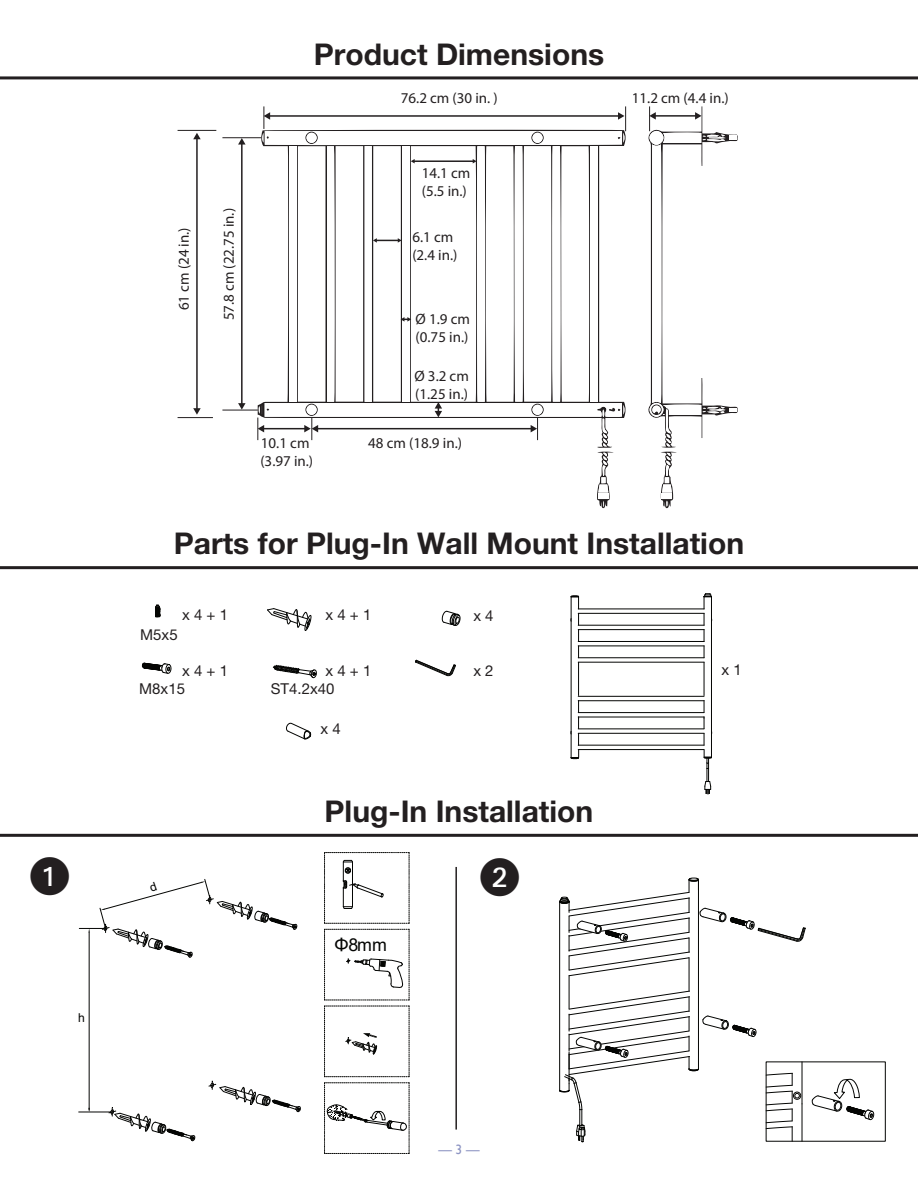
<style>
.page{position:relative;width:918px;height:1188px;background:#fff}
.page>*{position:absolute;margin:0;border:0;box-sizing:border-box;transform-origin:0 0}
.t1{font:39.3px "Deco Numbers LH Circle";color:#231f20}
.t2{font:700 30px "Helvetica Neue LT Std";color:#231f20}
.t3{font:17.85px "Arial";color:#040503}
.t4{font:15px/18px "Myriad Pro";color:#231f20}
.t5{font:15px "Helvetica Neue LT Std";color:#231f20}
.t6{font:13.5px "Gill Sans";color:#8e95c3}
.t7{font:12.15px "Arial";color:#040503}
</style>
<div class="page">
<hr style="left:0;top:76px;width:918px;height:3px;background:#231f20">
<hr style="left:0;top:566px;width:918px;height:3px;background:#231f20">
<hr style="left:241px;top:143px;width:2px;height:261px;background:#231f20">
<svg style="left:238px;top:403px;width:8px;height:7px"></svg>
<svg style="left:238px;top:138px;width:8px;height:7px"></svg>
<hr style="left:222px;top:137px;width:39px;height:1px;background:#231f20">
<hr style="left:222px;top:410px;width:36px;height:1px;background:#231f20">
<svg style="left:648px;top:106px;width:90px;height:402px"></svg>
<hr style="left:0;top:834px;width:918px;height:3px;background:#231f20">
<hr style="left:455px;top:867px;width:2px;height:263px;background:#231f20">
<hr style="left:196px;top:138px;width:2px;height:271px;background:#231f20">
<svg style="left:193px;top:408px;width:8px;height:7px"></svg>
<svg style="left:193px;top:133px;width:8px;height:6px"></svg>
<hr style="left:178px;top:130px;width:38px;height:1px;background:#231f20">
<hr style="left:178px;top:417px;width:35px;height:1px;background:#231f20">
<svg style="left:257px;top:106px;width:369px;height:402px"></svg>
<svg style="left:286px;top:722px;width:25px;height:18px"></svg>
<svg style="left:155px;top:604px;width:6px;height:14px"></svg>
<svg style="left:267px;top:608px;width:45px;height:23px"></svg>
<svg style="left:441px;top:610px;width:20px;height:16px"></svg>
<div style="left:165px;top:664px;width:7px;height:10px;border:1px solid #040503;border-radius:50%"></div>
<svg style="left:142px;top:663px;width:29px;height:11px"></svg>
<svg style="left:273px;top:665px;width:44px;height:14px"></svg>
<svg style="left:415px;top:659px;width:41px;height:17px"></svg>
<hr style="left:578px;top:629px;width:126px;height:1px;background:#040503">
<hr style="left:578px;top:625px;width:126px;height:1px;background:#040503">
<hr style="left:578px;top:646px;width:126px;height:1px;background:#040503">
<hr style="left:578px;top:641px;width:126px;height:1px;background:#040503">
<hr style="left:578px;top:662px;width:126px;height:1px;background:#040503">
<hr style="left:578px;top:657px;width:126px;height:1px;background:#040503">
<hr style="left:578px;top:700px;width:126px;height:1px;background:#040503">
<hr style="left:578px;top:696px;width:126px;height:1px;background:#040503">
<hr style="left:578px;top:717px;width:126px;height:1px;background:#040503">
<hr style="left:578px;top:712px;width:126px;height:1px;background:#040503">
<hr style="left:578px;top:733px;width:126px;height:1px;background:#040503">
<hr style="left:578px;top:729px;width:126px;height:1px;background:#040503">
<hr style="left:578px;top:749px;width:126px;height:1px;background:#040503">
<hr style="left:578px;top:745px;width:126px;height:1px;background:#040503">
<hr style="left:578px;top:613px;width:126px;height:1px;background:#040503">
<hr style="left:578px;top:609px;width:126px;height:1px;background:#040503">
<hr style="left:704px;top:662px;width:1px;height:34px;background:#040503">
<hr style="left:711px;top:597px;width:1px;height:161px;background:#040503">
<hr style="left:571px;top:597px;width:1px;height:161px;background:#040503">
<hr style="left:578px;top:662px;width:1px;height:34px;background:#040503">
<svg style="left:703px;top:593px;width:9px;height:65px"></svg>
<svg style="left:570px;top:595px;width:9px;height:63px"></svg>
<svg style="left:570px;top:701px;width:10px;height:58px"></svg>
<svg style="left:703px;top:701px;width:9px;height:93px"></svg>
<hr style="left:559px;top:902px;width:1px;height:189px;background:#040503">
<hr style="left:698px;top:880px;width:1px;height:140px;background:#040503">
<svg style="left:559px;top:990px;width:198px;height:153px"></svg>
<hr style="left:569px;top:976px;width:1px;height:33px;background:#040503">
<hr style="left:689px;top:958px;width:1px;height:33px;background:#040503">
<hr style="left:79px;top:1112px;width:33px;height:1px;background:#040503">
<hr style="left:89px;top:933px;width:1px;height:177px;background:#040503">
<svg style="left:208px;top:1081px;width:93px;height:31px"></svg>
<svg style="left:108px;top:1108px;width:88px;height:34px"></svg>
<svg style="left:324px;top:852px;width:86px;height:302px"></svg>
<hr style="left:802px;top:1104px;width:1px;height:37px;background:#040503">
<hr style="left:802px;top:1062px;width:1px;height:42px;background:#040503">
<svg style="left:811px;top:1079px;width:64px;height:42px"></svg>
<div style="left:793px;top:1092px;width:8px;height:8px;border:1px solid #040503;border-radius:50%"></div>
<svg style="left:765px;top:1073px;width:35px;height:68px"></svg>
<svg style="left:559px;top:877px;width:247px;height:100px"></svg>
<svg style="left:79px;top:879px;width:219px;height:83px"></svg>
<h2 class="t2" style="left:314px;top:35px;width:292px">Product Dimensions</h2>
<p class="t4" style="left:401px;top:89px;width:98px">76.2 cm (30 in. )</p>
<p class="t4" style="left:632px;top:89px;width:98px">11.2 cm (4.4 in.)</p>
<p class="t4" style="left:422px;top:164px;width:50px">14.1 cm (5.5 in.)</p>
<p class="t4" style="left:220px;top:320px;width:114px;rotate:-90deg">57.8 cm (22.75 in.)</p>
<p class="t4" style="left:175px;top:310px;width:85px;rotate:-90deg">61 cm (24 in.)</p>
<p class="t4" style="left:412px;top:228px;width:47px">6.1 cm (2.4 in.)</p>
<p class="t4" style="left:416px;top:310px;width:56px">Ø 1.9 cm (0.75 in.)</p>
<p class="t4" style="left:260px;top:433px;width:54px">10.1 cm (3.97 in.)</p>
<p class="t4" style="left:414px;top:366px;width:56px">Ø 3.2 cm (1.25 in.)</p>
<p class="t4" style="left:368px;top:433px;width:95px">48 cm (18.9 in.)</p>
<h2 class="t2" style="left:174px;top:525px;width:572px">Parts for Plug-In Wall Mount Installation</h2>
<p class="t5" style="left:182px;top:606px;width:47px">x 4 + 1</p>
<p class="t5" style="left:140px;top:625px;width:39px">M5x5</p>
<p class="t5" style="left:182px;top:662px;width:47px">x 4 + 1</p>
<p class="t5" style="left:325px;top:606px;width:47px">x 4 + 1</p>
<p class="t5" style="left:473px;top:606px;width:22px">x 4</p>
<p class="t5" style="left:325px;top:662px;width:47px">x 4 + 1</p>
<p class="t5" style="left:721px;top:661px;width:22px">x 1</p>
<p class="t5" style="left:473px;top:662px;width:22px">x 2</p>
<p class="t5" style="left:139px;top:680px;width:47px">M8x15</p>
<p class="t5" style="left:271px;top:680px;width:65px">ST4.2x40</p>
<p class="t5" style="left:320px;top:720px;width:22px">x 4</p>
<h2 class="t2" style="left:325px;top:793px;width:270px">Plug-In Installation</h2>
<h1 class="t1" style="left:30px;top:857px;width:41px">u</h1>
<h1 class="t1" style="left:480px;top:857px;width:41px">v</h1>
<p class="t7" style="left:78px;top:1011px;width:8px">h</p>
<p class="t3" style="left:334px;top:935px;width:54px">Φ8mm</p>
<p class="t6" style="left:438px;top:1142px;width:43px">— 3 —</p>
</div>
